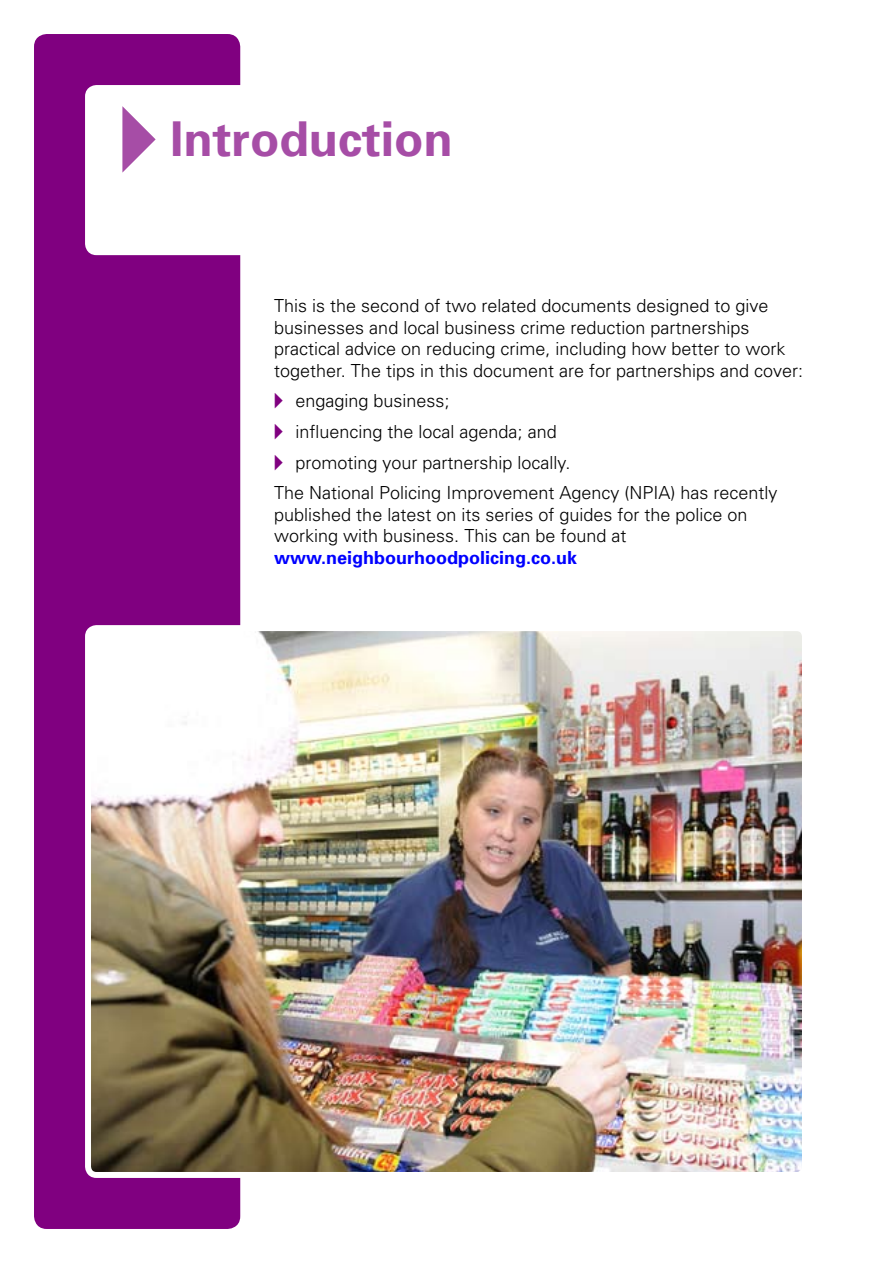
<style>
.page{position:relative;width:893px;height:1263px;background:#fff}
.page>*{position:absolute;margin:0;border:0;box-sizing:border-box;transform-origin:0 0}
.t1{font:700 48px "Univers";color:#a64da6}
.t2{font:300 18px/21.6px "Univers";color:#000}
.t3{font:700 18px "Univers";color:#00f}
.s1{font-family:"European Pi Three";font-weight:400;font-size:76.5px}
.s2{font-family:"European Pi Three";font-weight:400;color:#800080}
</style>
<div class="page">
<div style="left:34px;top:34px;width:206px;height:1195px;background:#800080;border-radius:13px"></div>
<div style="left:88px;top:88px;width:338px;height:164px;background:#fff;border-radius:9px"></div>
<div style="left:85px;top:85px;width:344px;height:170px;border:6px solid #fff;border-radius:9px"></div>
<img style="left:92px;top:632px;width:709px;height:539px">
<div style="left:85px;top:625px;width:723px;height:553px;border:6px solid #fff;border-radius:8px"></div>
<h1 class="t1" style="left:119px;top:110px;width:335px"><span class="s1">A</span> Introduction</h1>
<p class="t2" style="left:274px;top:295px;width:530px">This is the second of two related documents designed to give businesses and local business crime reduction partnerships practical advice on reducing crime, including how better to work together. The tips in this document are for partnerships and cover:</p>
<p class="t2" style="left:274px;top:386px;width:505px;line-height:30.6px"><span class="s2">A</span> engaging business;<br><span class="s2">A</span> influencing the local agenda; and<br><span class="s2">A</span> promoting your partnership locally.<br>The National Policing Improvement Agency (NPIA) has recently</p>
<p class="t2" style="left:274px;top:504px;width:475px">published the latest on its series of guides for the police on working with business. This can be found at</p>
<p class="t3" style="left:274px;top:547px;width:305px">www.neighbourhoodpolicing.co.uk</p>
</div>
